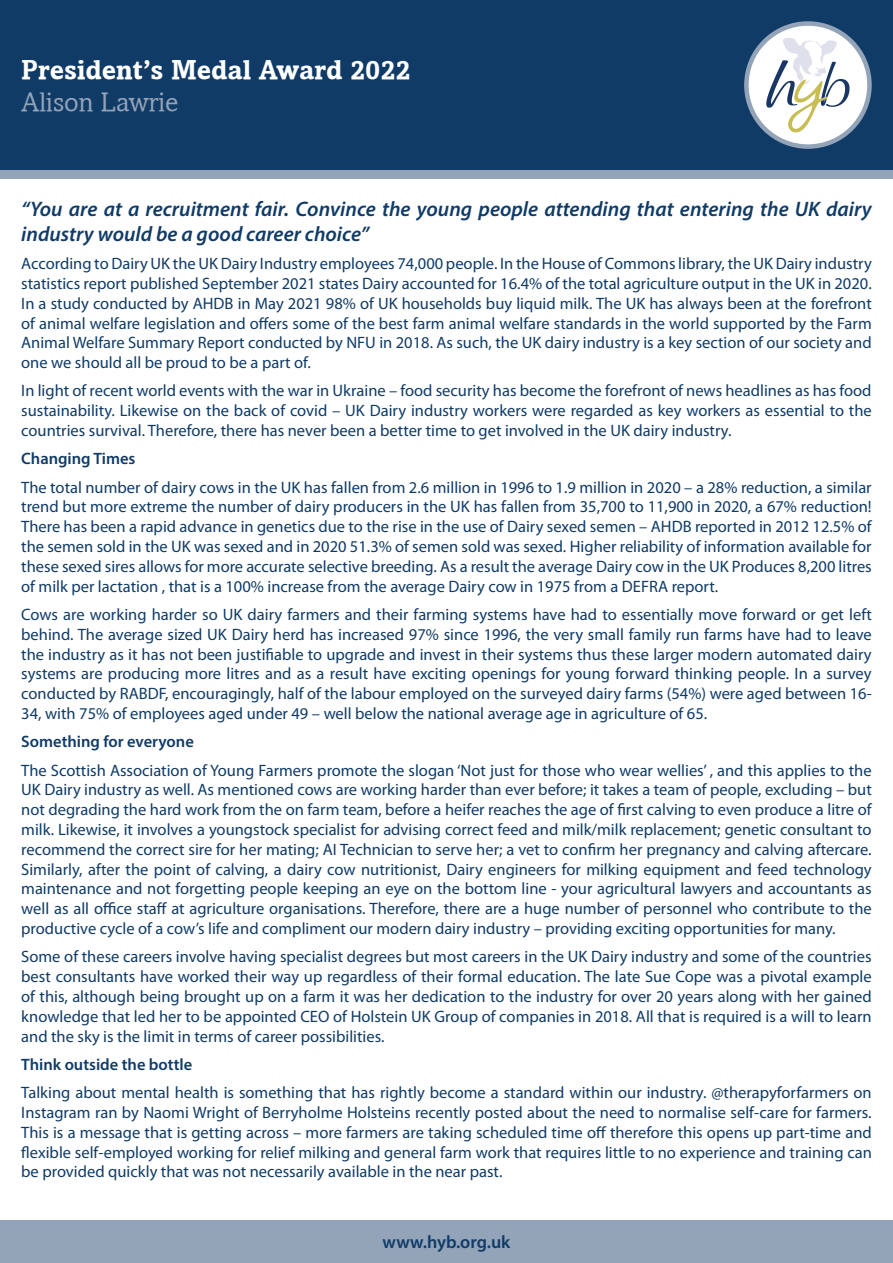
<style>
.page{position:relative;width:893px;height:1263px;background:#fff}
.page>*{position:absolute;margin:0;border:0;box-sizing:border-box;transform-origin:0 0}
.t1{font:700 27px "Amasis";color:#fff}
.t2{font:27px "Amasis";color:#93a3b8}
.t3{font:italic 600 21px/25.2px "Myriad Pro";color:#103b67}
.t4{font:600 18px "Myriad Pro";color:#103b67}
.t5{font:16.5px/19.8px "Myriad Pro";color:#103b67;text-align:justify}
.t6{font:600 16.5px "Myriad Pro";color:#103b67}
</style>
<div class="page">
<div style="left:0;top:0;width:893px;height:170px;background:#103b67"></div>
<svg style="left:746px;top:24px;width:123px;height:123px;fill:#fff"></svg>
<div style="left:744px;top:21px;width:128px;height:128px;border:4px solid #93a3b8;border-radius:50%"></div>
<svg style="left:766px;top:38px;width:84px;height:94px"></svg>
<div style="left:0;top:170px;width:893px;height:9px;background:#93a3b8"></div>
<div style="left:0;top:1220px;width:893px;height:43px;background:#93a3b8"></div>
<h1 class="t1" style="left:21px;top:53px;width:391px">President’s Medal Award 2022</h1>
<h1 class="t2" style="left:21px;top:86px;width:159px">Alison Lawrie</h1>
<p class="t3" style="left:21px;top:195px;width:852px">“You are at a recruitment fair. Convince the young people attending that entering the UK dairy industry would be a good career choice”</p>
<p class="t5" style="left:21px;top:253px;width:852px">According to Dairy UK the UK Dairy Industry employees 74,000 people. In the House of Commons library, the UK Dairy industry statistics report published September 2021 states Dairy accounted for 16.4% of the total agriculture output in the UK in 2020.<br>In a study conducted by AHDB in May 2021 98% of UK households buy liquid milk. The UK has always been at the forefront of animal welfare legislation and offers some of the best farm animal welfare standards in the world supported by the Farm Animal Welfare Summary Report conducted by NFU in 2018. As such, the UK dairy industry is a key section of our society and one we should all be proud to be a part of.</p>
<p class="t5" style="left:21px;top:381px;width:852px">In light of recent world events with the war in Ukraine – food security has become the forefront of news headlines as has food sustainability. Likewise on the back of covid – UK Dairy industry workers were regarded as key workers as essential to the countries survival. Therefore, there has never been a better time to get involved in the UK dairy industry.</p>
<p class="t6" style="left:21px;top:448px;width:116px">Changing Times</p>
<p class="t5" style="left:21px;top:477px;width:852px">The total number of dairy cows in the UK has fallen from 2.6 million in 1996 to 1.9 million in 2020 – a 28% reduction, a similar trend but more extreme the number of dairy producers in the UK has fallen from 35,700 to 11,900 in 2020, a 67% reduction!<br>There has been a rapid advance in genetics due to the rise in the use of Dairy sexed semen – AHDB reported in 2012 12.5% of the semen sold in the UK was sexed and in 2020 51.3% of semen sold was sexed. Higher reliability of information available for these sexed sires allows for more accurate selective breeding. As a result the average Dairy cow in the UK Produces 8,200 litres of milk per lactation , that is a 100% increase from the average Dairy cow in 1975 from a DEFRA report.</p>
<p class="t5" style="left:21px;top:604px;width:852px">Cows are working harder so UK dairy farmers and their farming systems have had to essentially move forward or get left behind. The average sized UK Dairy herd has increased 97% since 1996, the very small family run farms have had to leave the industry as it has not been justifiable to upgrade and invest in their systems thus these larger modern automated dairy systems are producing more litres and as a result have exciting openings for young forward thinking people. In a survey conducted by RABDF, encouragingly, half of the labour employed on the surveyed dairy farms (54%) were aged between 16- 34, with 75% of employees aged under 49 – well below the national average age in agriculture of 65.</p>
<p class="t6" style="left:21px;top:731px;width:174px">Something for everyone</p>
<p class="t5" style="left:21px;top:760px;width:852px">The Scottish Association of Young Farmers promote the slogan ‘Not just for those who wear wellies’ , and this applies to the UK Dairy industry as well. As mentioned cows are working harder than ever before; it takes a team of people, excluding – but not degrading the hard work from the on farm team, before a heifer reaches the age of first calving to even produce a litre of milk. Likewise, it involves a youngstock specialist for advising correct feed and milk/milk replacement; genetic consultant to recommend the correct sire for her mating; AI Technician to serve her; a vet to confirm her pregnancy and calving aftercare.<br>Similarly, after the point of calving, a dairy cow nutritionist, Dairy engineers for milking equipment and feed technology maintenance and not forgetting people keeping an eye on the bottom line - your agricultural lawyers and accountants as well as all office staff at agriculture organisations. Therefore, there are a huge number of personnel who contribute to the productive cycle of a cow’s life and compliment our modern dairy industry – providing exciting opportunities for many.</p>
<p class="t5" style="left:21px;top:946px;width:852px">Some of these careers involve having specialist degrees but most careers in the UK Dairy industry and some of the countries best consultants have worked their way up regardless of their formal education. The late Sue Cope was a pivotal example of this, although being brought up on a farm it was her dedication to the industry for over 20 years along with her gained knowledge that led her to be appointed CEO of Holstein UK Group of companies in 2018. All that is required is a will to learn and the sky is the limit in terms of career possibilities.</p>
<p class="t6" style="left:21px;top:1054px;width:172px">Think outside the bottle</p>
<p class="t5" style="left:21px;top:1082px;width:852px">Talking about mental health is something that has rightly become a standard within our industry. @therapyforfarmers on Instagram ran by Naomi Wright of Berryholme Holsteins recently posted about the need to normalise self-care for farmers.<br>This is a message that is getting across – more farmers are taking scheduled time off therefore this opens up part-time and flexible self-employed working for relief milking and general farm work that requires little to no experience and training can be provided quickly that was not necessarily available in the near past.</p>
<p class="t4" style="left:383px;top:1231px;width:129px">www.hyb.org.uk</p>
</div>
